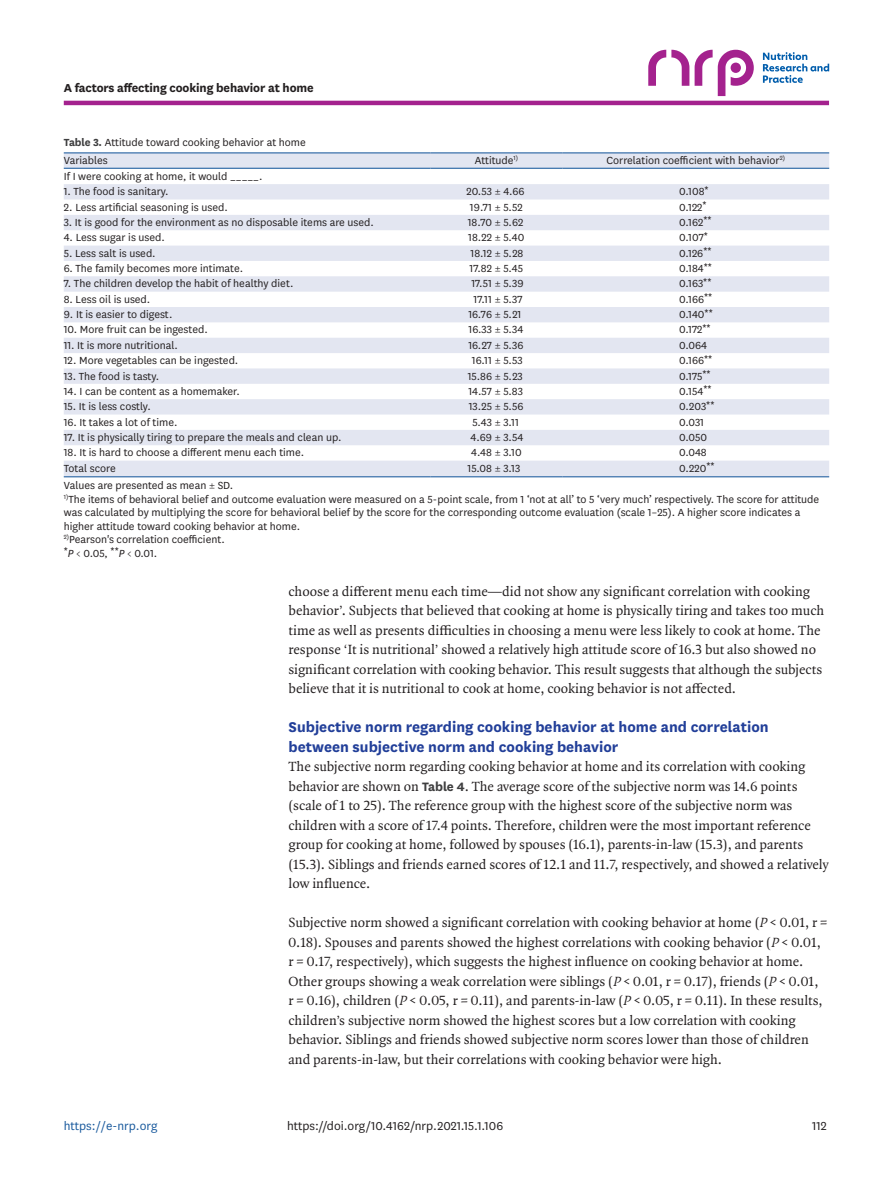
<style>
.page{position:relative;width:893px;height:1191px;background:#fff}
.page>*{position:absolute;margin:0;border:0;box-sizing:border-box;transform-origin:0 0}
.body_title2{font:700 16.5px/19.5px "National";color:#223f99}
.body_p{font:14.25px/19.5px "Quadraat OT";color:#231f20}
.body_p_first{font:14.25px/19.5px "Quadraat OT";color:#231f20}
.doi_running_footer{font:13.5px "National";color:#231f20}
.alt-title-type{font:700 13.5px "National";letter-spacing:-.01em;color:#231f20}
.t1{font:13.5px "National";color:#1a5a9d}
.tbody_entry{font:12px "National";color:#231f20}
.table-wrap-foot_p{font:12px/13.5px "National";color:#231f20}
.thead_entry{font:12px "National";color:#231f20}
.table-wrap_caption{font:12px "National";color:#231f20}
.table-wrap-foot_p_fi{font:12px "National";color:#231f20}
.s1{font-weight:700;color:#3e3e3f}
.s2{font-family:"Arial Unicode MS";font-size:10.5px}
.s3{font-style:italic}
.s4{font-family:"National";font-weight:700;color:#3e3e3f}
</style>
<div class="page">
<hr style="left:64px;top:101px;width:765px;height:4px;background:#a4228e">
<svg style="left:695px;top:50px;width:59px;height:46px"></svg>
<svg style="left:648px;top:50px;width:41px;height:36px"></svg>
<svg style="left:763px;top:52px;width:66px;height:31px"></svg>
<svg style="left:64px;top:153px;width:765px;height:323px;fill:#e4e7f1"></svg>
<hr style="left:64px;top:152px;width:367px;height:1px;background:#1a5a9d">
<hr style="left:431px;top:152px;width:131px;height:1px;background:#1a5a9d">
<hr style="left:562px;top:152px;width:267px;height:1px;background:#1a5a9d">
<hr style="left:64px;top:168px;width:367px;height:1px;background:#1a5a9d">
<hr style="left:431px;top:168px;width:131px;height:1px;background:#1a5a9d">
<hr style="left:562px;top:168px;width:267px;height:1px;background:#1a5a9d">
<hr style="left:64px;top:476px;width:367px;height:1px;background:#1a5a9d">
<hr style="left:431px;top:476px;width:131px;height:1px;background:#1a5a9d">
<hr style="left:562px;top:476px;width:267px;height:1px;background:#1a5a9d">
<p class="alt-title-type" style="left:64px;top:78px;width:251px">A factors affecting cooking behavior at home</p>
<p class="table-wrap_caption" style="left:64px;top:135px;width:243px"><span class="s1">Table 3.</span> Attitude toward cooking behavior at home</p>
<p class="thead_entry" style="left:64px;top:152px;width:46px">Variables</p>
<p class="thead_entry" style="left:475px;top:152px;width:45px">Attitude<sup>1)</sup></p>
<p class="thead_entry" style="left:606px;top:152px;width:180px">Correlation coefficient with behavior<sup>2)</sup></p>
<p class="tbody_entry" style="left:64px;top:168px;width:200px">If I were cooking at home, it would _____.</p>
<p class="tbody_entry" style="left:64px;top:184px;width:106px">1. The food is sanitary.</p>
<p class="tbody_entry" style="left:466px;top:184px;width:60px">20.53 ± 4.66</p>
<p class="tbody_entry" style="left:679px;top:184px;width:31px">0.108<span class="s2">*</span></p>
<p class="tbody_entry" style="left:64px;top:199px;width:165px">2. Less artificial seasoning is used.</p>
<p class="tbody_entry" style="left:470px;top:199px;width:54px">19.71 ± 5.52</p>
<p class="tbody_entry" style="left:679px;top:199px;width:29px">0.122<span class="s2">*</span></p>
<p class="tbody_entry" style="left:64px;top:214px;width:312px">3. It is good for the environment as no disposable items are used.</p>
<p class="tbody_entry" style="left:468px;top:214px;width:57px">18.70 ± 5.62</p>
<p class="tbody_entry" style="left:679px;top:214px;width:34px">0.162<span class="s2">**</span></p>
<p class="tbody_entry" style="left:64px;top:230px;width:103px">4. Less sugar is used.</p>
<p class="tbody_entry" style="left:468px;top:230px;width:58px">18.22 ± 5.40</p>
<p class="tbody_entry" style="left:679px;top:230px;width:30px">0.107<span class="s2">*</span></p>
<p class="tbody_entry" style="left:64px;top:245px;width:93px">5. Less salt is used.</p>
<p class="tbody_entry" style="left:470px;top:245px;width:54px">18.12 ± 5.28</p>
<p class="tbody_entry" style="left:679px;top:245px;width:34px">0.126<span class="s2">**</span></p>
<p class="tbody_entry" style="left:64px;top:260px;width:181px">6. The family becomes more intimate.</p>
<p class="tbody_entry" style="left:470px;top:260px;width:55px">17.82 ± 5.45</p>
<p class="tbody_entry" style="left:679px;top:260px;width:34px">0.184<span class="s2">**</span></p>
<p class="tbody_entry" style="left:64px;top:276px;width:231px">7. The children develop the habit of healthy diet.</p>
<p class="tbody_entry" style="left:471px;top:276px;width:54px">17.51 ± 5.39</p>
<p class="tbody_entry" style="left:679px;top:276px;width:34px">0.163<span class="s2">**</span></p>
<p class="tbody_entry" style="left:64px;top:291px;width:88px">8. Less oil is used.</p>
<p class="tbody_entry" style="left:473px;top:291px;width:50px">17.11 ± 5.37</p>
<p class="tbody_entry" style="left:679px;top:291px;width:35px">0.166<span class="s2">**</span></p>
<p class="tbody_entry" style="left:64px;top:307px;width:110px">9. It is easier to digest.</p>
<p class="tbody_entry" style="left:468px;top:307px;width:55px">16.76 ± 5.21</p>
<p class="tbody_entry" style="left:679px;top:307px;width:35px">0.140<span class="s2">**</span></p>
<p class="tbody_entry" style="left:64px;top:322px;width:146px">10. More fruit can be ingested.</p>
<p class="tbody_entry" style="left:468px;top:322px;width:56px">16.33 ± 5.34</p>
<p class="tbody_entry" style="left:679px;top:322px;width:33px">0.172<span class="s2">**</span></p>
<p class="tbody_entry" style="left:64px;top:337px;width:116px">11. It is more nutritional.</p>
<p class="tbody_entry" style="left:468px;top:337px;width:57px">16.27 ± 5.36</p>
<p class="tbody_entry" style="left:679px;top:337px;width:29px">0.064</p>
<p class="tbody_entry" style="left:64px;top:353px;width:176px">12. More vegetables can be ingested.</p>
<p class="tbody_entry" style="left:472px;top:353px;width:52px">16.11 ± 5.53</p>
<p class="tbody_entry" style="left:679px;top:353px;width:35px">0.166<span class="s2">**</span></p>
<p class="tbody_entry" style="left:64px;top:368px;width:97px">13. The food is tasty.</p>
<p class="tbody_entry" style="left:468px;top:368px;width:57px">15.86 ± 5.23</p>
<p class="tbody_entry" style="left:679px;top:368px;width:33px">0.175<span class="s2">**</span></p>
<p class="tbody_entry" style="left:64px;top:383px;width:178px">14. I can be content as a homemaker.</p>
<p class="tbody_entry" style="left:468px;top:383px;width:56px">14.57 ± 5.83</p>
<p class="tbody_entry" style="left:679px;top:383px;width:34px">0.154<span class="s2">**</span></p>
<p class="tbody_entry" style="left:64px;top:399px;width:88px">15. It is less costly.</p>
<p class="tbody_entry" style="left:469px;top:399px;width:56px">13.25 ± 5.56</p>
<p class="tbody_entry" style="left:679px;top:399px;width:37px">0.203<span class="s2">**</span></p>
<p class="tbody_entry" style="left:64px;top:414px;width:115px">16. It takes a lot of time.</p>
<p class="tbody_entry" style="left:472px;top:414px;width:48px">5.43 ± 3.11</p>
<p class="tbody_entry" style="left:679px;top:414px;width:26px">0.031</p>
<p class="tbody_entry" style="left:64px;top:429px;width:279px">17. It is physically tiring to prepare the meals and clean up.</p>
<p class="tbody_entry" style="left:471px;top:429px;width:54px">4.69 ± 3.54</p>
<p class="tbody_entry" style="left:679px;top:429px;width:29px">0.050</p>
<p class="tbody_entry" style="left:64px;top:445px;width:242px">18. It is hard to choose a different menu each time.</p>
<p class="tbody_entry" style="left:471px;top:445px;width:52px">4.48 ± 3.10</p>
<p class="tbody_entry" style="left:679px;top:445px;width:29px">0.048</p>
<p class="tbody_entry" style="left:64px;top:460px;width:53px">Total score</p>
<p class="tbody_entry" style="left:467px;top:460px;width:54px">15.08 ± 3.13</p>
<p class="tbody_entry" style="left:679px;top:460px;width:37px">0.220<span class="s2">**</span></p>
<p class="table-wrap-foot_p_fi" style="left:64px;top:477px;width:171px">Values are presented as mean ± SD.</p>
<p class="table-wrap-foot_p" style="left:64px;top:492px;width:757px"><sup>1)</sup>The items of behavioral belief and outcome evaluation were measured on a 5-point scale, from 1 ‘not at all’ to 5 ‘very much’ respectively. The score for attitude was calculated by multiplying the score for behavioral belief by the score for the corresponding outcome evaluation (scale 1–25). A higher score indicates a higher attitude toward cooking behavior at home.</p>
<p class="table-wrap-foot_p" style="left:64px;top:532px;width:163px"><sup>2)</sup>Pearson's correlation coefficient.</p>
<p class="table-wrap-foot_p" style="left:64px;top:546px;width:95px"><span class="s2">*</span><span class="s3">P</span> &lt; 0.05, <span class="s2">**</span><span class="s3">P</span> &lt; 0.01.</p>
<p class="t1" style="left:64px;top:1116px;width:95px">https://e-nrp.org</p>
<p class="body_p" style="left:289px;top:581px;width:537px">choose a different menu each time—did not show any significant correlation with cooking behavior’. Subjects that believed that cooking at home is physically tiring and takes too much time as well as presents difficulties in choosing a menu were less likely to cook at home. The response ‘It is nutritional’ showed a relatively high attitude score of 16.3 but also showed no significant correlation with cooking behavior. This result suggests that although the subjects believe that it is nutritional to cook at home, cooking behavior is not affected.</p>
<p class="body_title2" style="left:289px;top:716px;width:482px">Subjective norm regarding cooking behavior at home and correlation between subjective norm and cooking behavior</p>
<p class="body_p_first" style="left:289px;top:757px;width:542px">The subjective norm regarding cooking behavior at home and its correlation with cooking behavior are shown on <span class="s4">Table 4</span>. The average score of the subjective norm was 14.6 points (scale of 1 to 25). The reference group with the highest score of the subjective norm was children with a score of 17.4 points. Therefore, children were the most important reference group for cooking at home, followed by spouses (16.1), parents-in-law (15.3), and parents (15.3). Siblings and friends earned scores of 12.1 and 11.7, respectively, and showed a relatively low influence.</p>
<p class="body_p" style="left:289px;top:913px;width:540px">Subjective norm showed a significant correlation with cooking behavior at home (<span class="s3">P</span> &lt; 0.01, r = 0.18). Spouses and parents showed the highest correlations with cooking behavior (<span class="s3">P</span> &lt; 0.01, r = 0.17, respectively), which suggests the highest influence on cooking behavior at home.<br>Other groups showing a weak correlation were siblings (<span class="s3">P</span> &lt; 0.01, r = 0.17), friends (<span class="s3">P</span> &lt; 0.01,<br>r = 0.16), children (<span class="s3">P</span> &lt; 0.05, r = 0.11), and parents-in-law (<span class="s3">P</span> &lt; 0.05, r = 0.11). In these results, children’s subjective norm showed the highest scores but a low correlation with cooking behavior. Siblings and friends showed subjective norm scores lower than those of children and parents-in-law, but their correlations with cooking behavior were high.</p>
<p class="doi_running_footer" style="left:287px;top:1116px;width:218px">https://doi.org/10.4162/nrp.2021.15.1.106</p>
<p class="doi_running_footer" style="left:812px;top:1116px;width:16px">112</p>
</div>
